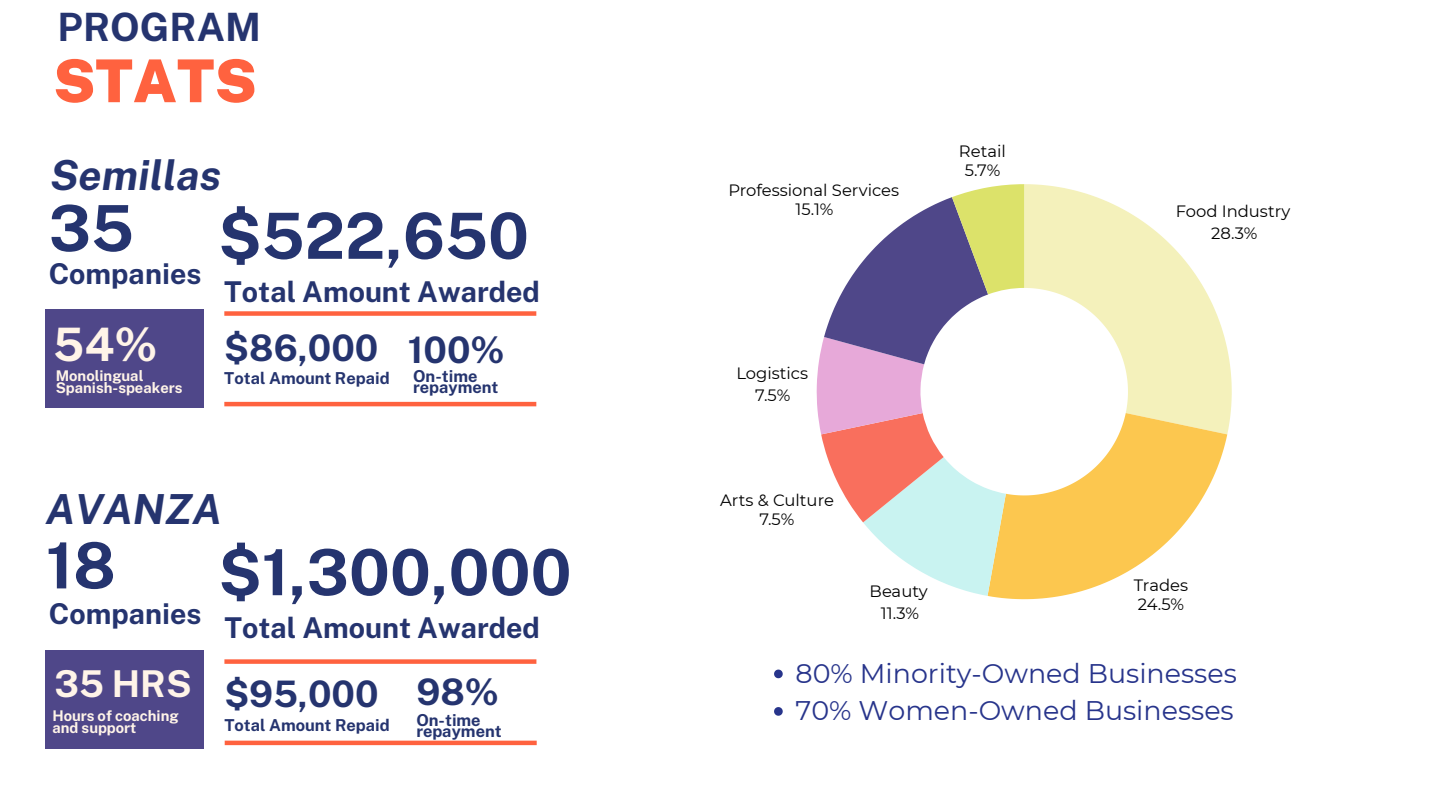
<style>
.page{position:relative;width:1440px;height:810px;background:#fff}
.page>*{position:absolute;margin:0;border:0;box-sizing:border-box;transform-origin:0 0}
.t1{font:700 63.6px "Public Sans";color:#25346f}
.t2{font:900 59.2px "Public Sans";color:#ff623f}
.t3{font:700 46.1px "Public Sans";color:#fff4e8}
.t4{font:italic 700 41.4px "Public Sans";color:#25346f}
.t5{font:700 39px "Public Sans";color:#25346f}
.t6{font:700 37px "Public Sans";color:#fff4e8}
.t7{font:700 36.5px "Public Sans";color:#25346f}
.t8{font:700 28.7px "Public Sans";color:#25346f}
.t9{font:26.9px "Montserrat";color:#27348b}
.t10{font:700 16.5px "Public Sans";color:#25346f}
.t11{font:16.4px/21.9px "Montserrat";color:#000;text-align:center}
.t12{font:700 14.7px/12.3px "Public Sans";color:#fff4e8}
</style>
<div class="page">
<div style="left:46px;top:309px;width:158px;height:99px;background:#4f4789"></div>
<div style="left:224px;top:311px;width:312px;height:5px;background:#ff623f"></div>
<hr style="left:224px;top:402px;width:312px;height:4px;background:#ff623f">
<div style="left:46px;top:650px;width:158px;height:99px;background:#4f4789"></div>
<div style="left:224px;top:659px;width:312px;height:5px;background:#ff623f"></div>
<hr style="left:225px;top:741px;width:312px;height:4px;background:#ff623f">
<svg style="left:774px;top:670px;width:9px;height:8px"></svg>
<svg style="left:774px;top:707px;width:9px;height:9px"></svg>
<svg style="left:1227px;top:348px;width:5px;height:86px"></svg>
<svg style="left:817px;top:184px;width:410px;height:415px"></svg>
<h5 class="t5" style="left:58px;top:4px;width:205px">PROGRAM</h5>
<p class="t2" style="left:53px;top:46px;width:205px">STATS</p>
<h6 class="t4" style="left:50px;top:151px;width:173px">Semillas</h6>
<p class="t1" style="left:49px;top:191px;width:87px">35</p>
<p class="t1" style="left:218px;top:198px;width:312px">$522,650</p>
<h1 class="t8" style="left:49px;top:257px;width:154px">Companies</h1>
<h5 class="t8" style="left:224px;top:274px;width:317px">Total Amount Awarded</h5>
<h6 class="t3" style="left:53px;top:318px;width:106px">54%</h6>
<h2 class="t12" style="left:56px;top:369px;width:128px">Monolingual<br>Spanish-speakers</h2>
<h3 class="t7" style="left:224px;top:326px;width:156px">$86,000</h3>
<h1 class="t10" style="left:224px;top:369px;width:167px">Total Amount Repaid</h1>
<h4 class="t7" style="left:408px;top:328px;width:98px">100%</h4>
<h5 class="t10" style="left:413px;top:366px;width:66px">On-time</h5>
<h5 class="t10" style="left:413px;top:378px;width:87px">repayment</h5>
<p class="t4" style="left:46px;top:485px;width:177px">AVANZA</p>
<h3 class="t1" style="left:46px;top:528px;width:71px">18</h3>
<p class="t1" style="left:218px;top:535px;width:355px">$1,300,000</p>
<h1 class="t8" style="left:224px;top:611px;width:317px">Total Amount Awarded</h1>
<h6 class="t7" style="left:224px;top:673px;width:156px">$95,000</h6>
<h6 class="t10" style="left:224px;top:715px;width:167px">Total Amount Repaid</h6>
<p class="t8" style="left:49px;top:597px;width:154px">Companies</p>
<p class="t6" style="left:54px;top:662px;width:139px">35 HRS</p>
<p class="t12" style="left:52px;top:709px;width:128px">Hours of coaching and support</p>
<h5 class="t7" style="left:416px;top:670px;width:84px">98%</h5>
<p class="t10" style="left:416px;top:710px;width:66px">On-time</p>
<p class="t10" style="left:416px;top:721px;width:87px">repayment</p>
<p class="t11" style="left:728px;top:181px;width:172px;line-height:18.9px">Professional Services<br>15.1%</p>
<p class="t11" style="left:959px;top:142px;width:48px;line-height:18.9px">Retail<br>5.7%</p>
<p class="t11" style="left:736px;top:363px;width:73px">Logistics<br>7.5%</p>
<p class="t11" style="left:720px;top:490px;width:115px;line-height:19.4px">Arts &amp; Culture<br>7.5%</p>
<p class="t11" style="left:870px;top:580px;width:60px">Beauty<br>11.3%</p>
<p class="t11" style="left:1176px;top:200px;width:116px">Food Industry<br>28.3%</p>
<p class="t11" style="left:1134px;top:576px;width:56px;line-height:18.9px;text-align:left">Trades<br>24.5%</p>
<p class="t9" style="left:796px;top:657px;width:443px">80% Minority-Owned Businesses</p>
<p class="t9" style="left:796px;top:694px;width:440px">70% Women-Owned Businesses</p>
</div>
